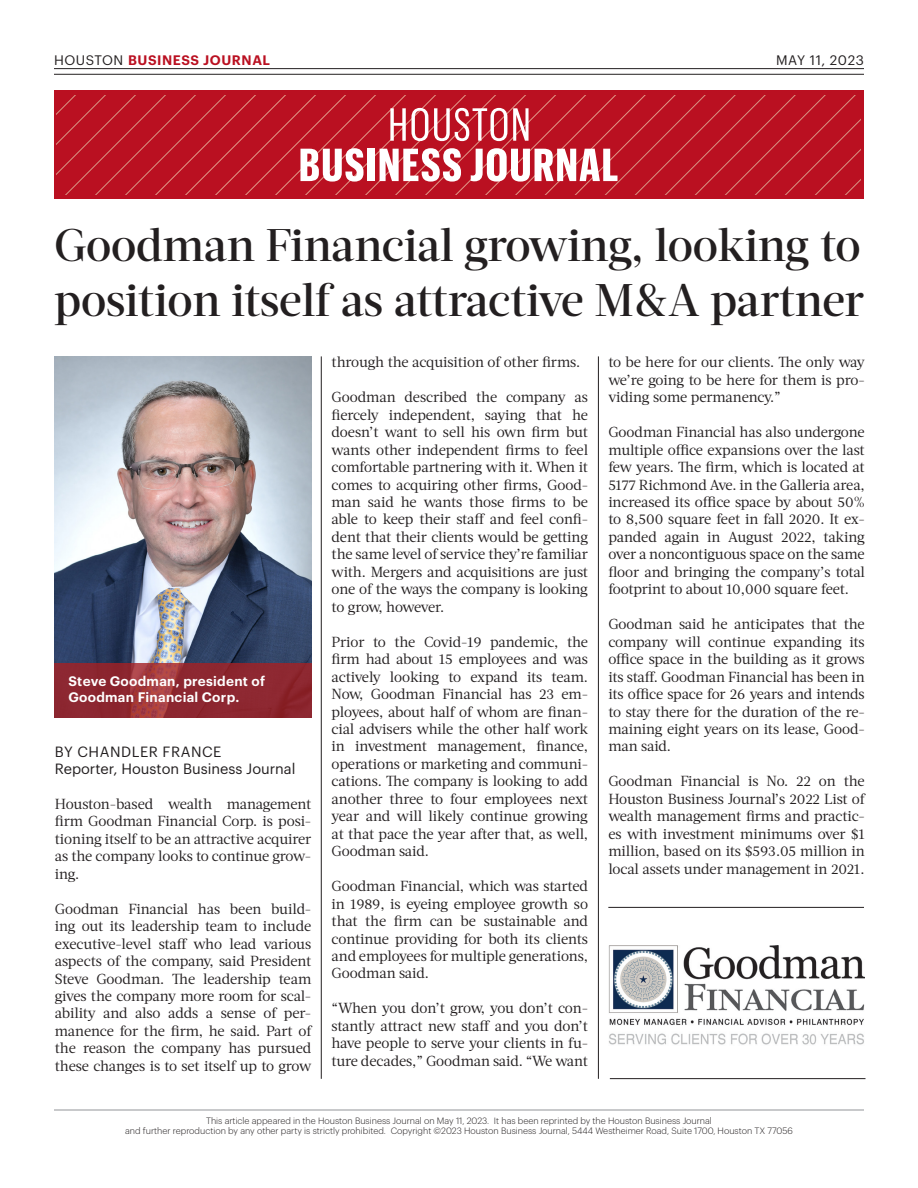
<style>
.page{position:relative;width:918px;height:1188px;background:#fff}
.page>*{position:absolute;margin:0;border:0;box-sizing:border-box;transform-origin:0 0}
.t1{font:500 45.6px/54.8px "Acta Headline";letter-spacing:-.01em;color:#231f20}
.t2{font:14.55px/17.4px "Acta";letter-spacing:-.01em;color:#231f20;text-align:justify}
.t3{font:14.55px "Graphik";color:#231f20}
.t4{font:14.55px "Graphik";letter-spacing:.035em;color:#231f20}
.t5{font:600 13.5px/16.2px "Graphik";letter-spacing:.02em;color:#fff}
.t6{font:600 13.5px "Graphik";letter-spacing:.04em;color:#ba1021}
.t7{font:13.5px "Graphik";letter-spacing:.045em;color:#231f20}
.t8{font:300 9px "Graphik";color:#231f20}
.s1{font-weight:400;color:#231f20}
</style>
<div class="page">
<hr style="left:54px;top:1110px;width:810px;height:1px;background:#939598">
<hr style="left:54px;top:68px;width:810px;height:1px;background:#231f20">
<hr style="left:54px;top:74px;width:810px;height:1px;background:#231f20">
<div style="left:54px;top:91px;width:810px;height:108px;background:#ba1021"></div>
<svg style="left:57px;top:95px;width:804px;height:99px"></svg>
<svg style="left:390px;top:108px;width:38px;height:33px"></svg>
<svg style="left:434px;top:108px;width:73px;height:33px"></svg>
<svg style="left:513px;top:108px;width:16px;height:33px"></svg>
<svg style="left:300px;top:148px;width:64px;height:34px"></svg>
<div style="left:368px;top:149px;width:7px;height:32px;background:#fff"></div>
<svg style="left:380px;top:148px;width:81px;height:34px"></svg>
<svg style="left:471px;top:148px;width:147px;height:34px"></svg>
<img style="left:54px;top:356px;width:257px;height:307px">
<img style="left:608px;top:945px;width:257px;height:100px">
<hr style="left:608px;top:907px;width:256px;height:1px;background:#231f20">
<hr style="left:610px;top:1078px;width:256px;height:1px;background:#231f20">
<hr style="left:598px;top:356px;width:1px;height:723px;background:#231f20">
<hr style="left:321px;top:356px;width:1px;height:723px;background:#231f20">
<svg style="left:54px;top:663px;width:257px;height:55px;background:#902a32"></svg>
<p class="t6" style="left:54px;top:50px;width:218px"><span class="s1">HOUSTON</span> BUSINESS JOURNAL</p>
<p class="t7" style="left:776px;top:50px;width:89px">MAY 11, 2023</p>
<p class="t1" style="left:54px;top:218px;width:812px">Goodman Financial growing, looking to position itself as attractive M&amp;A partner</p>
<p class="t5" style="left:68px;top:672px;width:198px">Steve Goodman, president of<br>Goodman Financial Corp.</p>
<p class="t4" style="left:55px;top:740px;width:168px">BY CHANDLER FRANCE</p>
<p class="t3" style="left:55px;top:758px;width:242px">Reporter, Houston Business Journal</p>
<p class="t2" style="left:55px;top:795px;width:258px">Houston-based wealth management firm Goodman Financial Corp. is posi&shy;tioning itself to be an attractive acquirer as the company looks to continue grow&shy;ing.</p>
<p class="t2" style="left:55px;top:900px;width:258px">Goodman Financial has been build&shy;ing out its leadership team to include executive-level staff who lead various aspects of the company, said President Steve Goodman. The leadership team gives the company more room for scal&shy;ability and also adds a sense of per&shy;manence for the firm, he said. Part of the reason the company has pursued these changes is to set itself up to grow</p>
<p class="t2" style="left:332px;top:354px;width:250px">through the acquisition of other firms.</p>
<p class="t2" style="left:332px;top:389px;width:258px">Goodman described the company as fiercely independent, saying that he doesn’t want to sell his own firm but wants other independent firms to feel comfortable partnering with it. When it comes to acquiring other firms, Good&shy;man said he wants those firms to be able to keep their staff and feel confi&shy;dent that their clients would be getting the same level of service they’re familiar with. Mergers and acquisitions are just one of the ways the company is looking to grow, however.</p>
<p class="t2" style="left:332px;top:633px;width:258px">Prior to the Covid-19 pandemic, the firm had about 15 employees and was actively looking to expand its team.<br>Now, Goodman Financial has 23 em&shy;ployees, about half of whom are finan&shy;cial advisers while the other half work in investment management, finance, operations or marketing and communi&shy;cations. The company is looking to add another three to four employees next year and will likely continue growing at that pace the year after that, as well, Goodman said.</p>
<p class="t2" style="left:332px;top:878px;width:258px">Goodman Financial, which was started in 1989, is eyeing employee growth so that the firm can be sustainable and continue providing for both its clients and employees for multiple generations, Goodman said.</p>
<p class="t2" style="left:332px;top:1000px;width:258px">“When you don’t grow, you don’t con&shy;stantly attract new staff and you don’t have people to serve your clients in fu&shy;ture decades,” Goodman said. “We want</p>
<p class="t2" style="left:608px;top:354px;width:258px">to be here for our clients. The only way we’re going to be here for them is pro&shy;viding some permanency.”</p>
<p class="t2" style="left:608px;top:424px;width:258px">Goodman Financial has also undergone multiple office expansions over the last few years. The firm, which is located at 5177 Richmond Ave. in the Galleria area, increased its office space by about 50% to 8,500 square feet in fall 2020. It ex&shy;panded again in August 2022, taking over a noncontiguous space on the same floor and bringing the company’s total footprint to about 10,000 square feet.</p>
<p class="t2" style="left:608px;top:616px;width:258px">Goodman said he anticipates that the company will continue expanding its office space in the building as it grows its staff. Goodman Financial has been in its office space for 26 years and intends to stay there for the duration of the re&shy;maining eight years on its lease, Good&shy;man said.</p>
<p class="t2" style="left:608px;top:773px;width:258px">Goodman Financial is No. 22 on the Houston Business Journal’s 2022 List of wealth management firms and practic&shy;es with investment minimums over $1 million, based on its $593.05 million in local assets under management in 2021.</p>
<p class="t8" style="left:206px;top:1114px;width:507px">This article appeared in the Houston Business Journal on May 11, 2023. It has been reprinted by the Houston Business Journal</p>
<p class="t8" style="left:125px;top:1124px;width:669px">and further reproduction by any other party is strictly prohibited. Copyright ©2023 Houston Business Journal, 5444 Westheimer Road, Suite 1700, Houston TX 77056</p>
</div>
